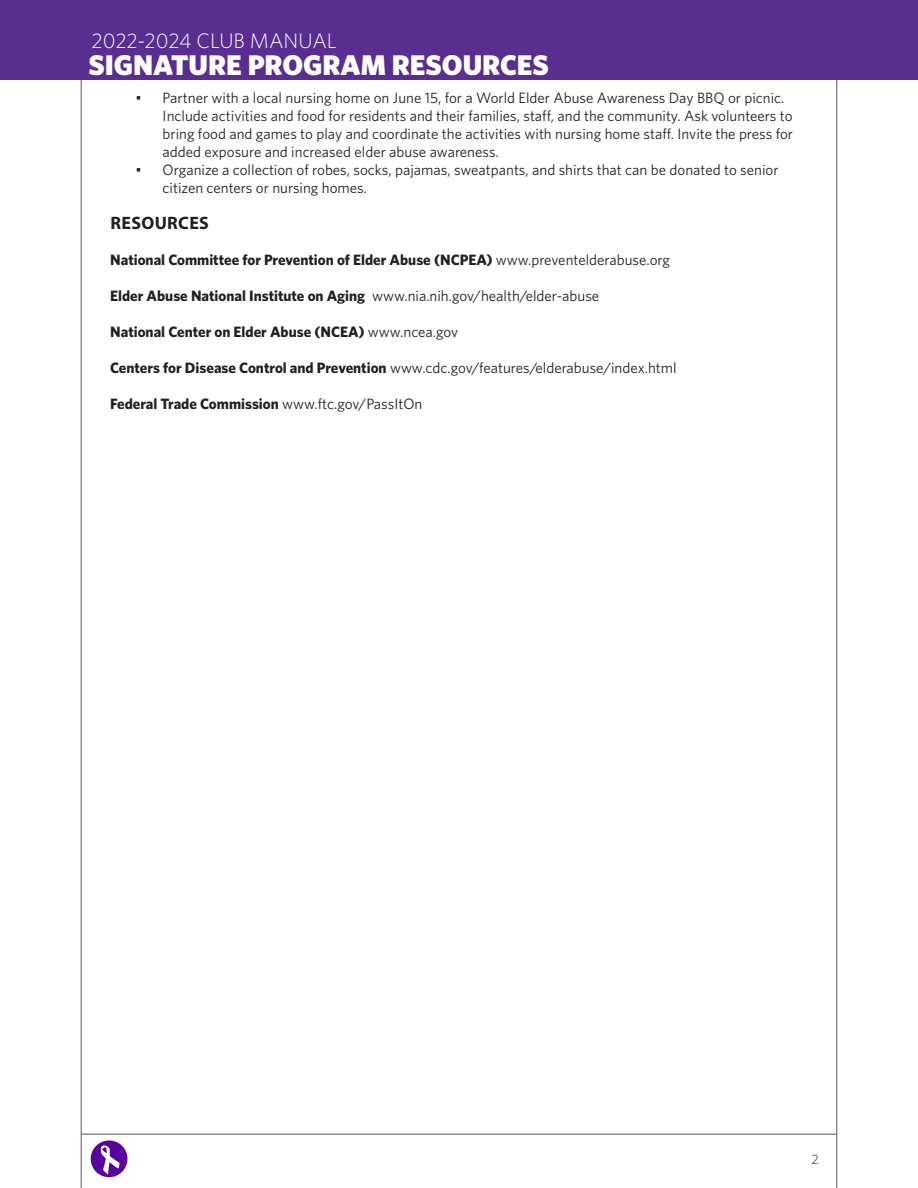
<style>
.page{position:relative;width:918px;height:1188px;background:#fff}
.page>*{position:absolute;margin:0;border:0;box-sizing:border-box;transform-origin:0 0}
.t1{font:900 28.5px "Whitney HTF";color:#fff}
.t2{font:300 21px "Whitney HTF";color:#fff}
.t3{font:700 18px "Myriad Pro";letter-spacing:.02em;color:#231f20}
.t4{font:15px/18px "Whitney HTF";color:#231f20}
.t5{font:700 15px "Whitney HTF";color:#231f20}
.t6{font:300 13.5px "Whitney HTF";color:#231f20}
.s1{font-weight:400}
.s2{font-weight:700}
</style>
<div class="page">
<hr style="left:81px;top:1134px;width:756px;height:1px;background:#57585a">
<hr style="left:837px;top:0;width:1px;height:1188px;background:#57585a">
<hr style="left:81px;top:0;width:1px;height:1188px;background:#57585a">
<div style="left:0;top:0;width:918px;height:80px;background:#5a2d90"></div>
<div style="left:91px;top:1140px;width:36px;height:37px;background:#59009f;border-radius:50%"></div>
<svg style="left:101px;top:1145px;width:18px;height:30px"></svg>
<h2 class="t2" style="left:92px;top:29px;width:247px">2022-2024 CLUB MANUAL</h2>
<h1 class="t1" style="left:89px;top:47px;width:462px">SIGNATURE PROGRAM RESOURCES</h1>
<p class="t4" style="left:163px;top:88px;width:632px;text-indent:-27px">• Partner with a local nursing home on June 15, for a World Elder Abuse Awareness Day BBQ or picnic.<br>Include activities and food for residents and their families, staff, and the community. Ask volunteers to bring food and games to play and coordinate the activities with nursing home staff. Invite the press for added exposure and increased elder abuse awareness.</p>
<p class="t4" style="left:163px;top:160px;width:617px;text-indent:-27px">• Organize a collection of robes, socks, pajamas, sweatpants, and shirts that can be donated to senior citizen centers or nursing homes.</p>
<p class="t3" style="left:110px;top:211px;width:100px">RESOURCES</p>
<p class="t5" style="left:110px;top:250px;width:561px">National Committee for Prevention of Elder Abuse (NCPEA) <span class="s1">www.preventelderabuse.org</span></p>
<p class="t5" style="left:110px;top:286px;width:491px">Elder Abuse National Institute on Aging <span class="s1">www.nia.nih.gov/health/elder-abuse</span></p>
<p class="t5" style="left:110px;top:322px;width:350px">National Center on Elder Abuse (NCEA) <span class="s1">www.ncea.gov</span></p>
<p class="t4" style="left:110px;top:358px;width:568px"><span class="s2">Centers for Disease Control and Prevention</span> www.cdc.gov/features/elderabuse/index.html</p>
<p class="t5" style="left:110px;top:394px;width:314px">Federal Trade Commission <span class="s1">www.ftc.gov/PassItOn</span></p>
<p class="t6" style="left:811px;top:1152px;width:9px">2</p>
</div>
